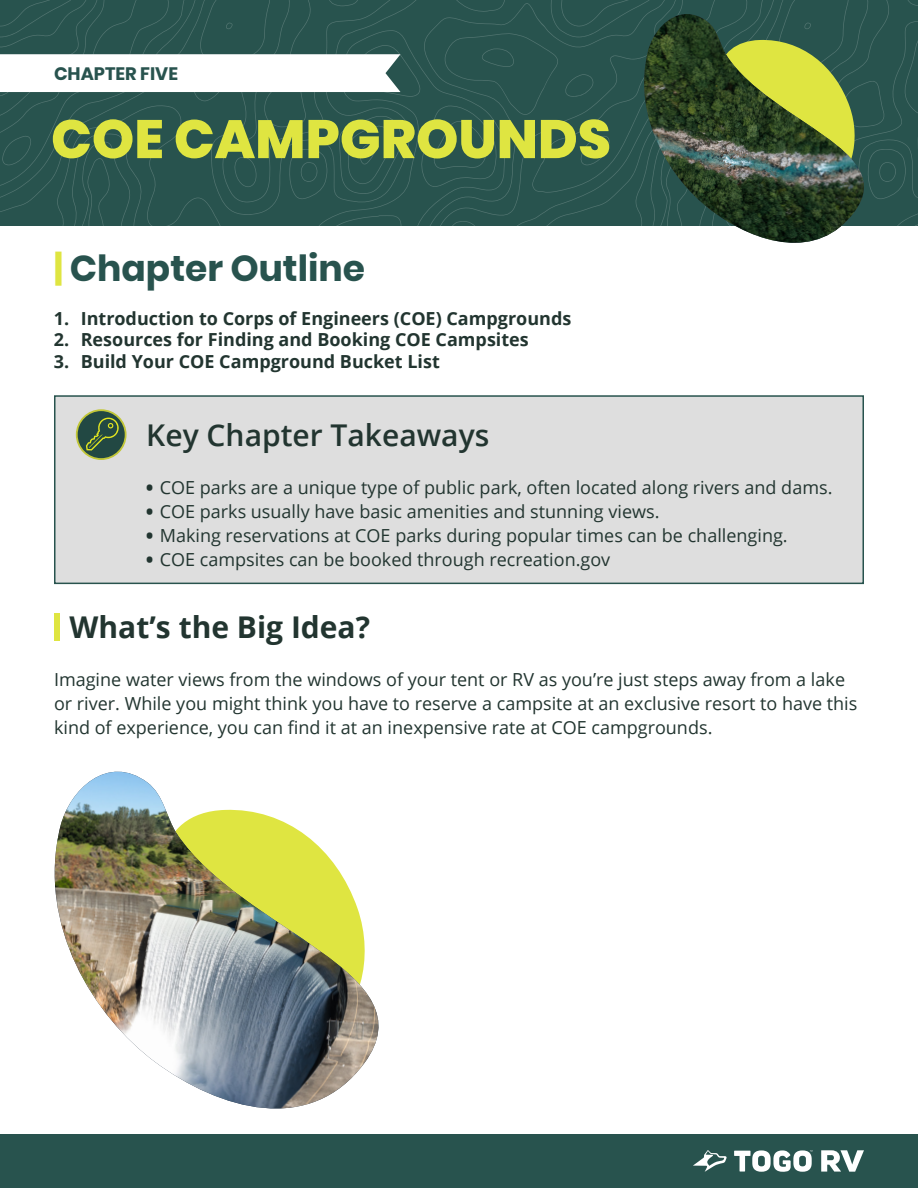
<style>
.page{position:relative;width:918px;height:1188px;background:#fff}
.page>*{position:absolute;margin:0;border:0;box-sizing:border-box;transform-origin:0 0}
.t1{font:800 54px "Poppins";color:#dfe541}
.t2{font:700 36px "Poppins";color:#28534e}
.t3{font:600 30px "Open Sans";color:#223530}
.t4{font:700 30px "Open Sans";color:#223530}
.t5{font:18px/24px "Open Sans";color:#223530}
.t6{font:700 18px "Open Sans";color:#223530}
.t7{font:700 18px "Poppins";color:#28534e}
.s1{color:#dfe541}
.s2{font-weight:800}
</style>
<div class="page">
<div style="left:0;top:1134px;width:918px;height:54px;background:#28534e"></div>
<svg style="left:693px;top:1150px;width:34px;height:22px"></svg>
<svg style="left:734px;top:1150px;width:79px;height:22px"></svg>
<svg style="left:821px;top:1150px;width:43px;height:22px"></svg>
<div style="left:54px;top:395px;width:810px;height:189px;background:#dedede;border:2px solid #28534e"></div>
<svg style="left:77px;top:410px;width:49px;height:49px"></svg>
<div style="left:76px;top:409px;width:51px;height:51px;border:2px solid #dfe541;border-radius:50%"></div>
<svg style="left:86px;top:418px;width:33px;height:33px"></svg>
<div style="left:54px;top:613px;width:6px;height:28px;background:#dfe541"></div>
<svg style="left:0;top:0;width:918px;height:226px;background:#3f6561"></svg>
<div style="left:631px;top:1px;width:269px;height:13px;background:#28534e"></div>
<img style="left:631px;top:14px;width:269px;height:229px">
<img style="left:54px;top:772px;width:325px;height:337px">
<p class="t7" style="left:54px;top:63px;width:126px">CHAPTER FIVE</p>
<h1 class="t1" style="left:51px;top:108px;width:561px">COE CAMPGROUNDS</h1>
<h2 class="t2" style="left:54px;top:247px;width:313px"><span class="s1">|</span> Chapter Outline</h2>
<p class="t6" style="left:54px;top:306px;width:519px">1. Introduction to Corps of Engineers (COE) Campgrounds</p>
<p class="t6" style="left:54px;top:327px;width:477px">2. Resources for Finding and Booking COE Campsites</p>
<p class="t6" style="left:54px;top:349px;width:388px">3. Build Your COE Campground Bucket List</p>
<h3 class="t3" style="left:146px;top:414px;width:345px">Key Chapter Takeaways</h3>
<p class="t5" style="left:146px;top:475px;width:688px"><span class="s2">•</span> COE parks are a unique type of public park, often located along rivers and dams.</p>
<p class="t5" style="left:146px;top:499px;width:515px"><span class="s2">•</span> COE parks usually have basic amenities and stunning views.</p>
<p class="t5" style="left:146px;top:523px;width:643px"><span class="s2">•</span> Making reservations at COE parks during popular times can be challenging.</p>
<p class="t5" style="left:146px;top:547px;width:466px"><span class="s2">•</span> COE campsites can be booked through recreation.gov</p>
<h3 class="t4" style="left:70px;top:606px;width:302px">What’s the Big Idea?</h3>
<p class="t5" style="left:54px;top:667px;width:805px">Imagine water views from the windows of your tent or RV as you’re just steps away from a lake or river. While you might think you have to reserve a campsite at an exclusive resort to have this kind of experience, you can find it at an inexpensive rate at COE campgrounds.</p>
</div>
